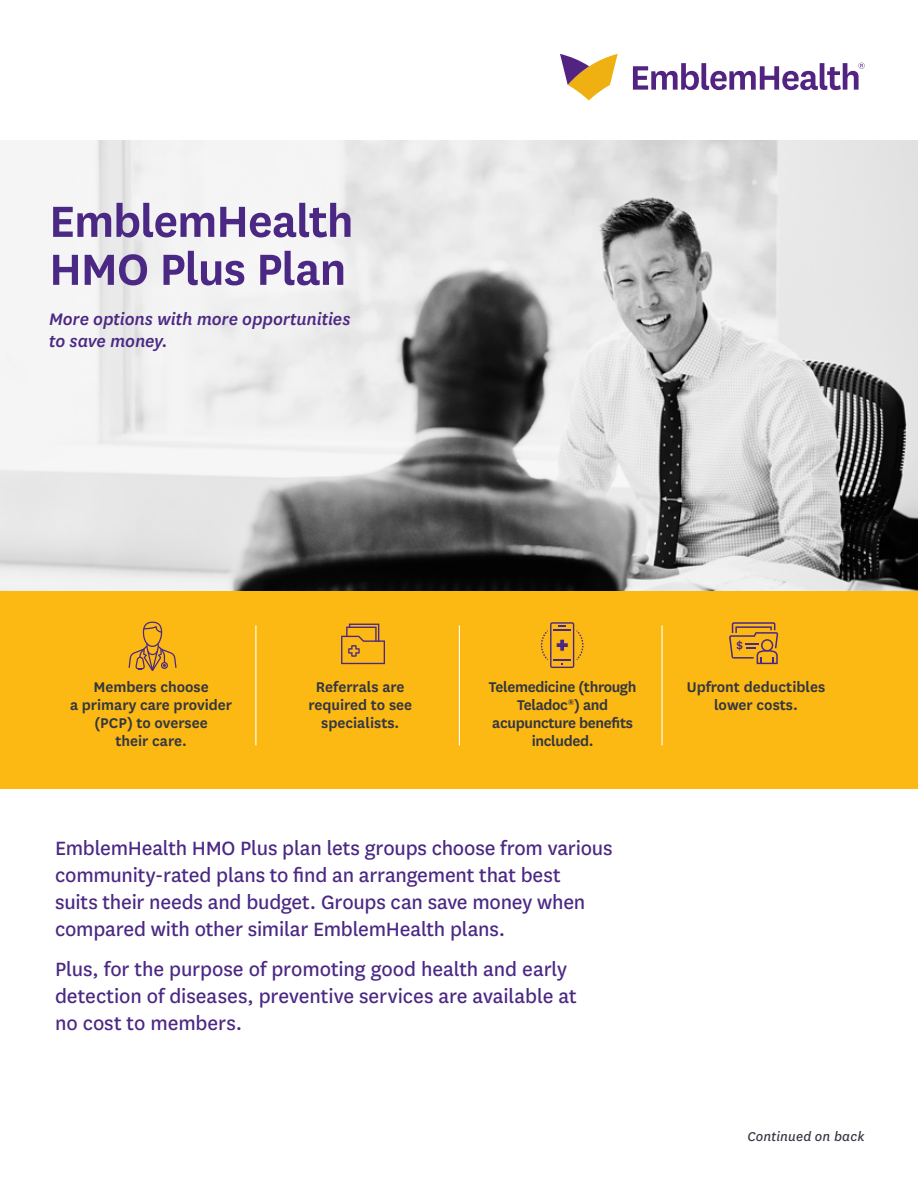
<style>
.page{position:relative;width:918px;height:1188px;background:#fff}
.page>*{position:absolute;margin:0;border:0;box-sizing:border-box;transform-origin:0 0}
.t1{font:600 51px/48px "National";letter-spacing:-.02em;color:#4b2884}
.t2{font:22.5px/27px "National";letter-spacing:-.01em;color:#4b2884}
.t3{font:italic 500 19.5px/22.5px "National";letter-spacing:-.005em;color:#4b2884}
.t4{font:600 16.5px/18px "National";color:#343741;text-align:center}
.t5{font:600 16.5px/18px "National";letter-spacing:-.02em;color:#343741;text-align:center}
.t6{font:italic 15px "National";letter-spacing:.01em;color:#343741}
.t7{font:500 15px "National";color:#4b2884}
</style>
<div class="page">
<img style="left:0;top:140px;width:918px;height:451px">
<svg style="left:560px;top:54px;width:58px;height:46px"></svg>
<svg style="left:633px;top:63px;width:232px;height:27px"></svg>
<div style="left:0;top:591px;width:918px;height:198px;background:#fdb913"></div>
<hr style="left:255px;top:625px;width:1px;height:120px;background:#fff">
<hr style="left:459px;top:625px;width:1px;height:120px;background:#fff">
<hr style="left:661px;top:625px;width:2px;height:120px;background:#fff">
<svg style="left:541px;top:622px;width:42px;height:46px"></svg>
<svg style="left:729px;top:622px;width:49px;height:42px"></svg>
<svg style="left:129px;top:622px;width:48px;height:49px"></svg>
<svg style="left:341px;top:624px;width:44px;height:40px"></svg>
<h1 class="t1" style="left:49px;top:194px;width:306px">EmblemHealth<br>HMO Plus Plan</h1>
<p class="t3" style="left:49px;top:307px;width:303px">More options with more opportunities to save money.</p>
<p class="t7" style="left:736px;top:634px;width:8px">$</p>
<p class="t4" style="left:70px;top:677px;width:164px">Members choose<br>a primary care provider (PCP) to oversee<br>their care.</p>
<p class="t4" style="left:308px;top:677px;width:105px">Referrals are required to see specialists.</p>
<p class="t5" style="left:489px;top:677px;width:149px">Telemedicine (through<br>Teladoc<sup>®</sup>) and acupuncture benefits included.</p>
<p class="t4" style="left:687px;top:677px;width:140px">Upfront deductibles lower costs.</p>
<p class="t2" style="left:55px;top:833px;width:559px">EmblemHealth HMO Plus plan lets groups choose from various community-rated plans to find an arrangement that best<br>suits their needs and budget. Groups can save money when compared with other similar EmblemHealth plans.</p>
<p class="t2" style="left:55px;top:955px;width:523px">Plus, for the purpose of promoting good health and early detection of diseases, preventive services are available at no cost to members.</p>
<p class="t6" style="left:747px;top:1127px;width:118px">Continued on back</p>
</div>
